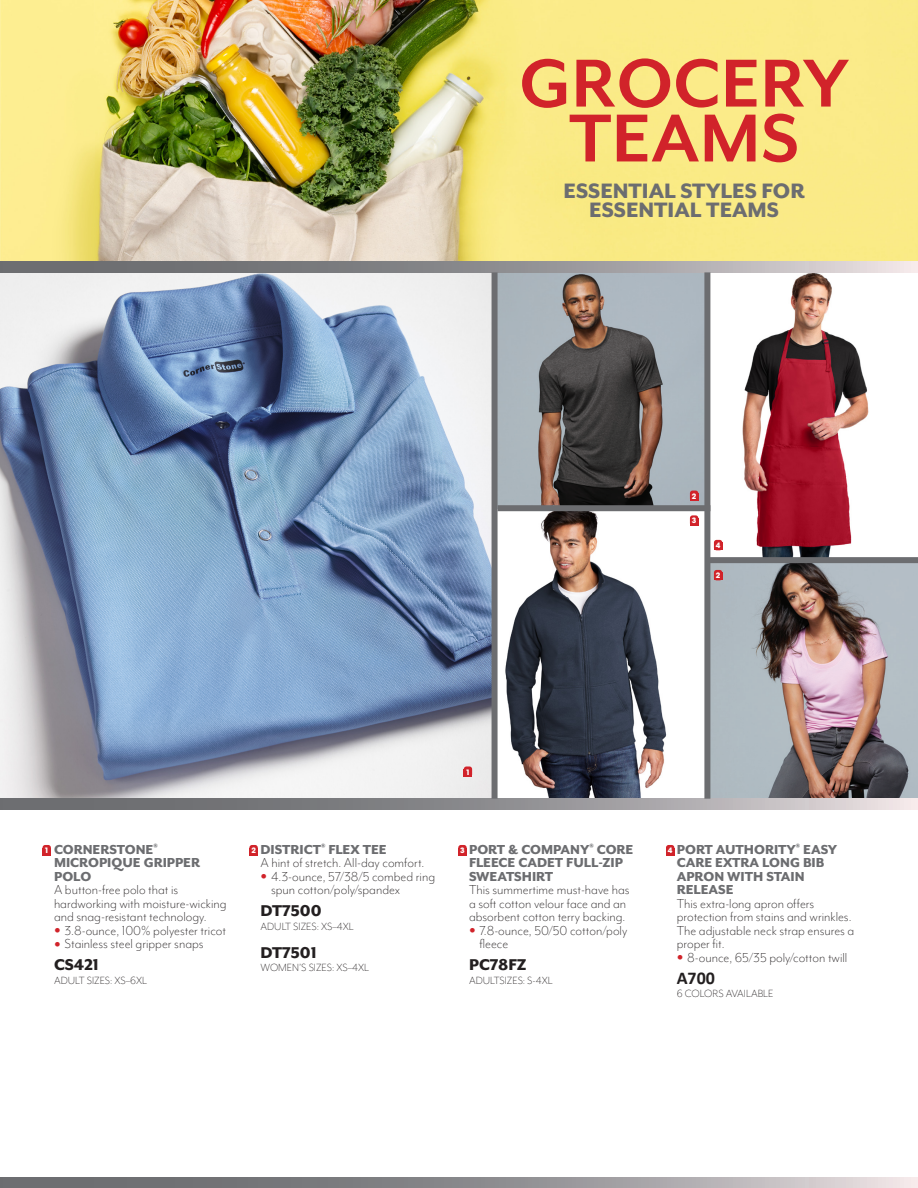
<style>
.page{position:relative;width:918px;height:1188px;background:#fff}
.page>*{position:absolute;margin:0;border:0;box-sizing:border-box;transform-origin:0 0}
.t1{font:700 78px/54.9px "Mr Eaves Mod OT";color:#d1232a;text-align:center}
.Style_Head_Main{font:800 24px/19.5px "Mr Eaves XL San OT";color:#6c6d70;text-align:center}
.Style_Number{font:800 18px "Mr Eaves XL San OT";color:#231f20}
.t2{font:700 18px "Calibri";color:#231f20}
.Body_Text{font:300 15px/13.5px "Mr Eaves Mod OT";color:#231f20}
.Style_Head_Main-2{font:800 15px/13.5px "Mr Eaves XL San OT";color:#6c6d70}
.Sizing{font:300 12px "Mr Eaves Mod OT";color:#231f20}
.Brand_Product_Name{font:700 7.35px "ITC Avant Garde Std";color:#fff}
.s1{font-family:"Mr Eaves XL San OT";font-weight:800;font-size:21px;color:#d1232a}
</style>
<div class="page">
<img style="left:498px;top:511px;width:194px;height:288px">
<img style="left:0;top:0;width:918px;height:262px">
<img style="left:498px;top:272px;width:206px;height:233px">
<img style="left:710px;top:563px;width:208px;height:236px">
<img style="left:710px;top:272px;width:194px;height:285px">
<img style="left:0;top:272px;width:492px;height:527px">
<svg style="left:0;top:262px;width:918px;height:10px"></svg>
<div style="left:666px;top:845px;width:8px;height:10px;background:#d1232a;border-radius:3px"></div>
<div style="left:666px;top:848px;width:8px;height:7px;background:#d1232a"></div>
<div style="left:458px;top:845px;width:9px;height:10px;background:#d1232a;border-radius:3px"></div>
<div style="left:458px;top:848px;width:9px;height:7px;background:#d1232a"></div>
<div style="left:249px;top:845px;width:9px;height:10px;background:#d1232a;border-radius:3px"></div>
<div style="left:249px;top:848px;width:9px;height:7px;background:#d1232a"></div>
<div style="left:43px;top:845px;width:8px;height:10px;background:#d1232a;border-radius:3px"></div>
<div style="left:43px;top:848px;width:8px;height:7px;background:#d1232a"></div>
<div style="left:464px;top:766px;width:8px;height:11px;background:#d1232a;border-radius:3px"></div>
<div style="left:464px;top:769px;width:8px;height:8px;background:#d1232a"></div>
<div style="left:690px;top:491px;width:8px;height:10px;background:#d1232a;border-radius:3px"></div>
<div style="left:690px;top:493px;width:8px;height:8px;background:#d1232a"></div>
<div style="left:714px;top:570px;width:8px;height:10px;background:#d1232a;border-radius:3px"></div>
<div style="left:714px;top:573px;width:8px;height:7px;background:#d1232a"></div>
<div style="left:690px;top:515px;width:8px;height:11px;background:#d1232a;border-radius:3px"></div>
<div style="left:690px;top:518px;width:8px;height:8px;background:#d1232a"></div>
<div style="left:714px;top:540px;width:8px;height:10px;background:#d1232a;border-radius:3px"></div>
<div style="left:714px;top:542px;width:8px;height:8px;background:#d1232a"></div>
<svg style="left:0;top:799px;width:918px;height:10px"></svg>
<svg style="left:0;top:1178px;width:918px;height:10px"></svg>
<div style="left:704px;top:272px;width:6px;height:527px;background:#6c6d70"></div>
<div style="left:492px;top:272px;width:6px;height:527px;background:#6c6d70"></div>
<div style="left:498px;top:505px;width:212px;height:6px;background:#6c6d70"></div>
<div style="left:707px;top:557px;width:211px;height:6px;background:#6c6d70"></div>
<p class="t1" style="left:519px;top:57px;width:331px">GROCERY<br>TEAMS</p>
<p class="Style_Head_Main" style="left:564px;top:181px;width:243px">ESSENTIAL STYLES FOR<br>ESSENTIAL TEAMS</p>
<p class="Brand_Product_Name" style="left:692px;top:491px;width:6px">2</p>
<p class="Brand_Product_Name" style="left:466px;top:767px;width:6px">1</p>
<p class="Brand_Product_Name" style="left:692px;top:516px;width:6px">3</p>
<p class="Brand_Product_Name" style="left:716px;top:540px;width:6px">4</p>
<p class="Brand_Product_Name" style="left:716px;top:571px;width:6px">2</p>
<p class="Style_Head_Main-2" style="left:54px;top:843px;width:148px">CORNERSTONE<sup>®<br></sup>MICROPIQUE GRIPPER<br>POLO</p>
<p class="Body_Text" style="left:54px;top:883px;width:174px">A button-free polo that is hardworking with moisture-wicking and snag-resistant technology.</p>
<p class="Body_Text" style="left:54px;top:924px;width:174px"><span class="s1">•</span> 3.8-ounce, 100% polyester tricot</p>
<p class="Body_Text" style="left:54px;top:937px;width:151px"><span class="s1">•</span> Stainless steel gripper snaps</p>
<p class="Style_Number" style="left:54px;top:956px;width:47px">CS421</p>
<p class="Sizing" style="left:54px;top:973px;width:95px">ADULT SIZES: XS–6XL</p>
<p class="Style_Head_Main-2" style="left:261px;top:843px;width:128px">DISTRICT<sup>®</sup> FLEX TEE</p>
<p class="Body_Text" style="left:261px;top:856px;width:165px">A hint of stretch. All-day comfort.</p>
<p class="Body_Text" style="left:271px;top:870px;width:166px;text-indent:-10px"><span class="s1">•</span> 4.3-ounce, 57/38/5 combed ring spun cotton/poly/spandex</p>
<p class="Style_Number" style="left:261px;top:902px;width:62px">DT7500</p>
<p class="Sizing" style="left:261px;top:919px;width:95px">ADULT SIZES: XS–4XL</p>
<p class="Style_Number" style="left:261px;top:944px;width:58px">DT7501</p>
<p class="Sizing" style="left:261px;top:961px;width:110px">WOMEN’S SIZES: XS–4XL</p>
<p class="Style_Head_Main-2" style="left:469px;top:843px;width:166px">PORT &amp; COMPANY<sup>®</sup> CORE<br>FLEECE CADET FULL-ZIP<br>SWEATSHIRT</p>
<p class="Body_Text" style="left:469px;top:883px;width:162px">This summertime must-have has a soft cotton velour face and an absorbent cotton terry backing.</p>
<p class="Body_Text" style="left:480px;top:924px;width:149px;text-indent:-10px"><span class="s1">•</span> 7.8-ounce, 50/50 cotton/poly fleece</p>
<p class="Style_Number" style="left:469px;top:956px;width:59px">PC78FZ</p>
<p class="Sizing" style="left:469px;top:973px;width:85px">ADULTSIZES: S-4XL</p>
<p class="Style_Head_Main-2" style="left:677px;top:843px;width:162px">PORT AUTHORITY<sup>®</sup> EASY<br>CARE EXTRA LONG BIB<br>APRON WITH STAIN<br>RELEASE</p>
<p class="Body_Text" style="left:677px;top:897px;width:179px">This extra-long apron offers protection from stains and wrinkles.<br>The adjustable neck strap ensures a proper fit.</p>
<p class="Body_Text" style="left:677px;top:951px;width:172px"><span class="s1">•</span> 8-ounce, 65/35 poly/cotton twill</p>
<p class="t2" style="left:677px;top:966px;width:40px">A700</p>
<p class="Sizing" style="left:677px;top:987px;width:98px">6 COLORS AVAILABLE</p>
<p class="Brand_Product_Name" style="left:44px;top:846px;width:6px">1</p>
<p class="Brand_Product_Name" style="left:251px;top:846px;width:6px">2</p>
<p class="Brand_Product_Name" style="left:460px;top:846px;width:6px">3</p>
<p class="Brand_Product_Name" style="left:668px;top:846px;width:6px">4</p>
</div>
